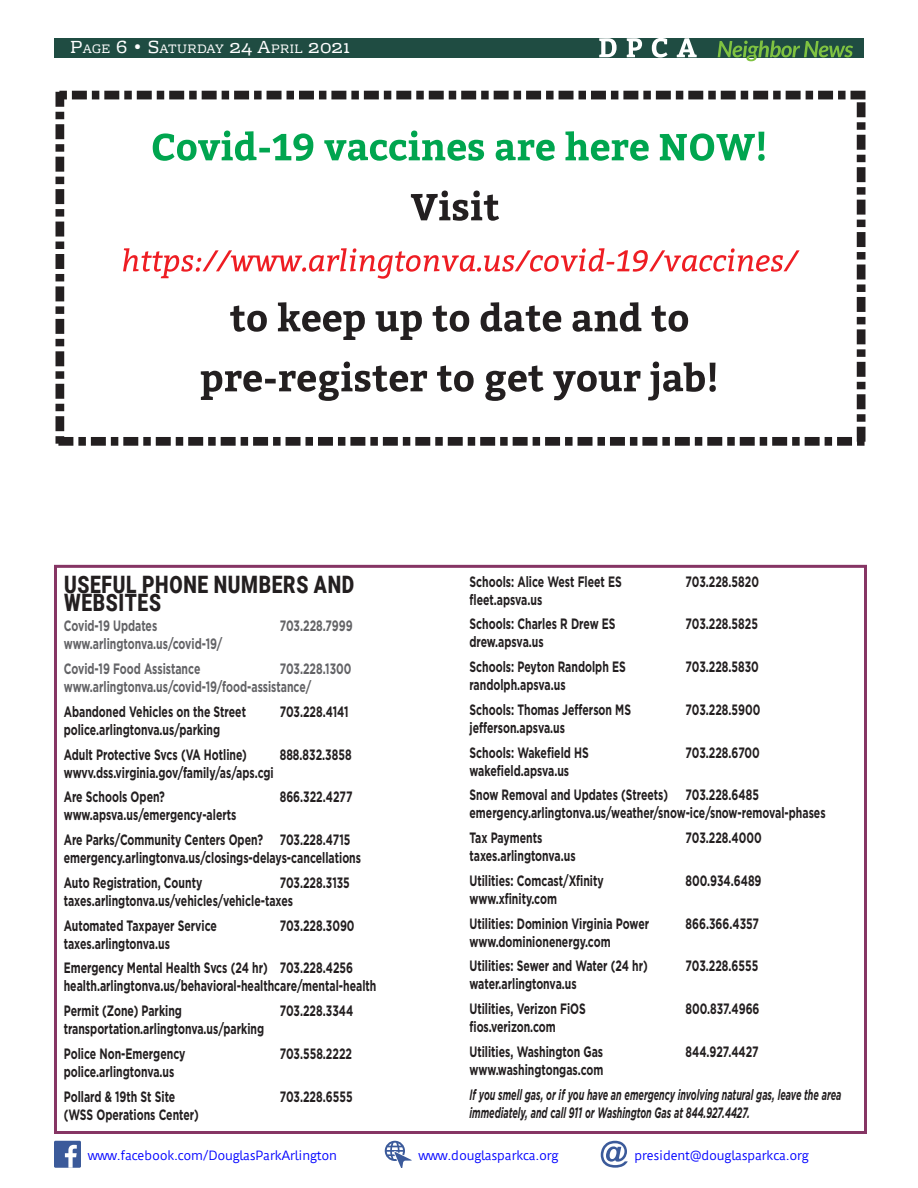
<style>
.page{position:relative;width:918px;height:1188px;background:#fff}
.page>*{position:absolute;margin:0;border:0;box-sizing:border-box;transform-origin:0 0}
.Article_SubHeader_2{font:900 24px/18px "Roboto";letter-spacing:.035em;color:#231f20;scale:.8 1}
.Useful_Numbers_Text{font:700 15px/18px "Gotham";color:#231f20;scale:.7 1}
.Useful_Numbers_Text-2{font:700 15px/18px "Gotham";color:#636366;scale:.7 1}
.Useful_Numbers_Text-3{font:italic 700 15px/18px "Gotham";color:#231f20;scale:.6 1}
.t1{font:12.6px "Rhodium Libre";letter-spacing:.035em;color:#fff}
.t2{font:12px "Duru Sans";letter-spacing:-.025em;color:#00f}
.s1{font-size:18px}
</style>
<div class="page">
<div style="left:54px;top:38px;width:810px;height:19px;background:#1f4c42"></div>
<svg style="left:599px;top:38px;width:98px;height:20px"></svg>
<svg style="left:718px;top:41px;width:135px;height:20px"></svg>
<div style="left:54px;top:1141px;width:27px;height:27px;background:#3b5a9a"></div>
<svg style="left:65px;top:1145px;width:12px;height:23px"></svg>
<svg style="left:601px;top:1141px;width:27px;height:27px"></svg>
<svg style="left:385px;top:1141px;width:27px;height:27px"></svg>
<div style="left:54px;top:565px;width:813px;height:569px;border:3px solid #863564"></div>
<svg style="left:56px;top:91px;width:810px;height:355px"></svg>
<p class="t1" style="left:70px;top:41px;width:281px"><span class="s1">P</span>AGE <span class="s1">6 • S</span>ATURDAY <span class="s1">24 A</span>PRIL <span class="s1">2021</span></p>
<p class="Article_SubHeader_2" style="left:64px;top:574px;width:364px">USEFUL PHONE NUMBERS AND<br>WEBSITES</p>
<p class="Useful_Numbers_Text-2" style="left:64px;top:617px;width:135px">Covid-19 Updates</p>
<p class="Useful_Numbers_Text-2" style="left:280px;top:617px;width:106px">703.228.7999</p>
<p class="Useful_Numbers_Text-2" style="left:64px;top:635px;width:228px">www.arlingtonva.us/covid-19/</p>
<p class="Useful_Numbers_Text-2" style="left:64px;top:660px;width:197px">Covid-19 Food Assistance</p>
<p class="Useful_Numbers_Text-2" style="left:64px;top:660px;width:413px;text-indent:216px">703.228.1300 www.arlingtonva.us/covid-19/food-assistance/</p>
<p class="Useful_Numbers_Text" style="left:64px;top:702px;width:262px">Abandoned Vehicles on the Street</p>
<p class="Useful_Numbers_Text" style="left:280px;top:702px;width:100px">703.228.4141</p>
<p class="Useful_Numbers_Text" style="left:64px;top:720px;width:225px">police.arlingtonva.us/parking</p>
<p class="Useful_Numbers_Text" style="left:64px;top:745px;width:263px">Adult Protective Svcs (VA Hotline)</p>
<p class="Useful_Numbers_Text" style="left:280px;top:745px;width:104px">888.832.3858</p>
<p class="Useful_Numbers_Text" style="left:64px;top:763px;width:302px">wwvv.dss.virginia.gov/family/as/aps.cgi</p>
<p class="Useful_Numbers_Text" style="left:64px;top:788px;width:146px">Are Schools Open?</p>
<p class="Useful_Numbers_Text" style="left:280px;top:788px;width:106px">866.322.4277</p>
<p class="Useful_Numbers_Text" style="left:64px;top:806px;width:248px">www.apsva.us/emergency-alerts</p>
<p class="Useful_Numbers_Text" style="left:64px;top:831px;width:426px">Are Parks/Community Centers Open? 703.228.4715 emergency.arlingtonva.us/closings-delays-cancellations</p>
<p class="Useful_Numbers_Text" style="left:64px;top:873px;width:199px">Auto Registration, County</p>
<p class="Useful_Numbers_Text" style="left:64px;top:873px;width:410px;text-indent:216px">703.228.3135 taxes.arlingtonva.us/vehicles/vehicle-taxes</p>
<p class="Useful_Numbers_Text" style="left:64px;top:916px;width:221px">Automated Taxpayer Service</p>
<p class="Useful_Numbers_Text" style="left:280px;top:916px;width:108px">703.228.3090</p>
<p class="Useful_Numbers_Text" style="left:64px;top:934px;width:153px">taxes.arlingtonva.us</p>
<p class="Useful_Numbers_Text" style="left:64px;top:959px;width:448px">Emergency Mental Health Svcs (24 hr) 703.228.4256 health.arlingtonva.us/behavioral-healthcare/mental-health</p>
<p class="Useful_Numbers_Text" style="left:64px;top:1002px;width:170px">Permit (Zone) Parking</p>
<p class="Useful_Numbers_Text" style="left:280px;top:1002px;width:107px">703.228.3344</p>
<p class="Useful_Numbers_Text" style="left:64px;top:1020px;width:288px">transportation.arlingtonva.us/parking</p>
<p class="Useful_Numbers_Text" style="left:64px;top:1044px;width:176px">Police Non-Emergency</p>
<p class="Useful_Numbers_Text" style="left:280px;top:1044px;width:105px">703.558.2222</p>
<p class="Useful_Numbers_Text" style="left:64px;top:1062px;width:160px">police.arlingtonva.us</p>
<p class="Useful_Numbers_Text" style="left:64px;top:1087px;width:161px">Pollard &amp; 19th St Site</p>
<p class="Useful_Numbers_Text" style="left:280px;top:1087px;width:106px">703.228.6555</p>
<p class="Useful_Numbers_Text" style="left:64px;top:1105px;width:195px">(WSS Operations Center)</p>
<p class="Useful_Numbers_Text" style="left:470px;top:572px;width:219px">Schools: Alice West Fleet ES</p>
<p class="Useful_Numbers_Text" style="left:685px;top:572px;width:107px">703.228.5820</p>
<p class="Useful_Numbers_Text" style="left:470px;top:590px;width:106px">fleet.apsva.us</p>
<p class="Useful_Numbers_Text" style="left:470px;top:615px;width:210px">Schools: Charles R Drew ES</p>
<p class="Useful_Numbers_Text" style="left:685px;top:615px;width:105px">703.228.5825</p>
<p class="Useful_Numbers_Text" style="left:470px;top:633px;width:108px">drew.apsva.us</p>
<p class="Useful_Numbers_Text" style="left:470px;top:658px;width:225px">Schools: Peyton Randolph ES</p>
<p class="Useful_Numbers_Text" style="left:685px;top:658px;width:106px">703.228.5830</p>
<p class="Useful_Numbers_Text" style="left:470px;top:676px;width:139px">randolph.apsva.us</p>
<p class="Useful_Numbers_Text" style="left:470px;top:700px;width:232px">Schools: Thomas Jefferson MS</p>
<p class="Useful_Numbers_Text" style="left:685px;top:700px;width:109px">703.228.5900</p>
<p class="Useful_Numbers_Text" style="left:470px;top:718px;width:138px">jefferson.apsva.us</p>
<p class="Useful_Numbers_Text" style="left:470px;top:743px;width:172px">Schools: Wakefield HS</p>
<p class="Useful_Numbers_Text" style="left:685px;top:743px;width:108px">703.228.6700</p>
<p class="Useful_Numbers_Text" style="left:470px;top:761px;width:144px">wakefield.apsva.us</p>
<p class="Useful_Numbers_Text" style="left:470px;top:786px;width:510px">Snow Removal and Updates (Streets) 703.228.6485 emergency.arlingtonva.us/weather/snow-ice/snow-removal-phases</p>
<p class="Useful_Numbers_Text" style="left:470px;top:829px;width:106px">Tax Payments</p>
<p class="Useful_Numbers_Text" style="left:686px;top:829px;width:111px">703.228.4000</p>
<p class="Useful_Numbers_Text" style="left:470px;top:847px;width:153px">taxes.arlingtonva.us</p>
<p class="Useful_Numbers_Text" style="left:470px;top:871px;width:193px">Utilities: Comcast/Xfinity</p>
<p class="Useful_Numbers_Text" style="left:685px;top:871px;width:110px">800.934.6489</p>
<p class="Useful_Numbers_Text" style="left:470px;top:889px;width:127px">www.xfinity.com</p>
<p class="Useful_Numbers_Text" style="left:470px;top:914px;width:258px">Utilities: Dominion Virginia Power</p>
<p class="Useful_Numbers_Text" style="left:685px;top:914px;width:106px">866.366.4357</p>
<p class="Useful_Numbers_Text" style="left:470px;top:932px;width:203px">www.dominionenergy.com</p>
<p class="Useful_Numbers_Text" style="left:470px;top:957px;width:256px">Utilities: Sewer and Water (24 hr)</p>
<p class="Useful_Numbers_Text" style="left:685px;top:957px;width:106px">703.228.6555</p>
<p class="Useful_Numbers_Text" style="left:470px;top:975px;width:155px">water.arlingtonva.us</p>
<p class="Useful_Numbers_Text" style="left:470px;top:1000px;width:168px">Utilities, Verizon FiOS</p>
<p class="Useful_Numbers_Text" style="left:685px;top:1000px;width:107px">800.837.4966</p>
<p class="Useful_Numbers_Text" style="left:470px;top:1018px;width:125px">fios.verizon.com</p>
<p class="Useful_Numbers_Text" style="left:470px;top:1042px;width:193px">Utilities, Washington Gas</p>
<p class="Useful_Numbers_Text" style="left:685px;top:1042px;width:106px">844.927.4427</p>
<p class="Useful_Numbers_Text" style="left:470px;top:1060px;width:193px">www.washingtongas.com</p>
<p class="Useful_Numbers_Text-3" style="left:470px;top:1085px;width:621px">If you smell gas, or if you have an emergency involving natural gas, leave the area immediately, and call 911 or Washington Gas at 844.927.4427.</p>
<p class="t2" style="left:88px;top:1148px;width:251px">www.facebook.com/DouglasParkArlington</p>
<p class="t2" style="left:418px;top:1148px;width:142px">www.douglasparkca.org</p>
<p class="t2" style="left:634px;top:1148px;width:176px">president@douglasparkca.org</p>
</div>
